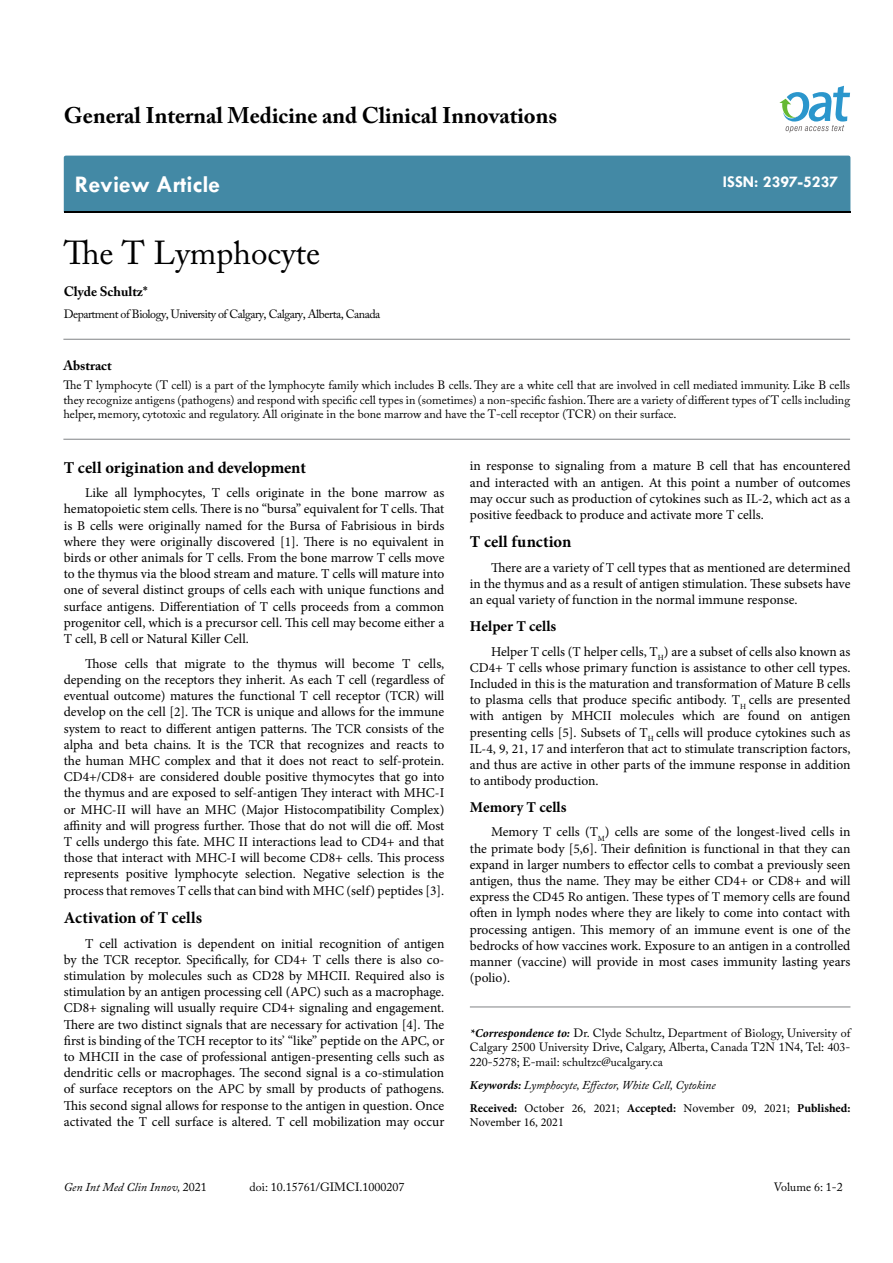
<style>
.page{position:relative;width:893px;height:1263px;background:#fff}
.page>*{position:absolute;margin:0;border:0;box-sizing:border-box;transform-origin:0 0}
.t1{font:33px "Adobe Caslon Pro";color:#000}
.t2{font:700 24px "Tw Cen";color:#fff}
.t3{font:700 22.5px "Adobe Caslon Pro";color:#000}
.t4{font:700 16.5px "Minion Pro";color:#000}
.t5{font:700 16.5px "Tw Cen";color:#fff}
.t6{font:700 15px "Minion Pro";color:#000}
.t7{font:13.5px/16.2px "Minion Pro";color:#000;text-align:justify}
.t8{font:700 13.5px "Adobe Caslon Pro";color:#000}
.t9{font:12px/14.4px "Adobe Caslon Pro";color:#000;text-align:justify}
.t10{font:12px/14.4px "Minion Pro";color:#000}
.t11{font:italic 12px "Adobe Caslon Pro";color:#000}
.t12{font:12px "Adobe Caslon Pro";letter-spacing:-.04em;color:#000}
.s1{font-family:"Minion Pro";font-weight:700;font-style:italic}
.s2{font-family:"Minion Pro";font-weight:700}
.s3{font-weight:700}
.s4{font-style:normal}
</style>
<div class="page">
<div style="left:64px;top:156px;width:786px;height:56px;background:#4389a5"></div>
<svg style="left:779px;top:86px;width:71px;height:47px"></svg>
<hr style="left:63px;top:339px;width:787px;height:1px;background:#808285">
<hr style="left:63px;top:439px;width:787px;height:1px;background:#808285">
<hr style="left:470px;top:1007px;width:380px;height:1px;background:#808285">
<h3 class="t3" style="left:64px;top:102px;width:495px">General Internal Medicine and Clinical Innovations</h3>
<h2 class="t2" style="left:75px;top:170px;width:147px">Review Article</h2>
<p class="t5" style="left:723px;top:172px;width:117px">ISSN: 2397-5237</p>
<h1 class="t1" style="left:64px;top:233px;width:258px">The T Lymphocyte</h1>
<p class="t8" style="left:64px;top:283px;width:85px">Clyde Schultz*</p>
<p class="t12" style="left:64px;top:307px;width:318px">Department of Biology, University of Calgary, Calgary, Alberta, Canada</p>
<p class="t8" style="left:63px;top:358px;width:50px">Abstract</p>
<p class="t9" style="left:63px;top:378px;width:788px">The T lymphocyte (T cell) is a part of the lymphocyte family which includes B cells. They are a white cell that are involved in cell mediated immunity. Like B cells they recognize antigens (pathogens) and respond with specific cell types in (sometimes) a non-specific fashion. There are a variety of different types of T cells including helper, memory, cytotoxic and regulatory. All originate in the bone marrow and have the T-cell receptor (TCR) on their surface.</p>
<p class="t4" style="left:64px;top:456px;width:244px">T cell origination and development</p>
<p class="t7" style="left:64px;top:485px;width:382px;text-indent:21px">Like all lymphocytes, T cells originate in the bone marrow as hematopoietic stem cells. There is no “bursa” equivalent for T cells. That is B cells were originally named for the Bursa of Fabrisious in birds where they were originally discovered [1]. There is no equivalent in birds or other animals for T cells. From the bone marrow T cells move to the thymus via the blood stream and mature. T cells will mature into one of several distinct groups of cells each with unique functions and surface antigens. Differentiation of T cells proceeds from a common progenitor cell, which is a precursor cell. This cell may become either a T cell, B cell or Natural Killer Cell.</p>
<p class="t7" style="left:64px;top:655px;width:382px;text-indent:21px">Those cells that migrate to the thymus will become T cells, depending on the receptors they inherit. As each T cell (regardless of eventual outcome) matures the functional T cell receptor (TCR) will develop on the cell [2]. The TCR is unique and allows for the immune system to react to different antigen patterns. The TCR consists of the alpha and beta chains. It is the TCR that recognizes and reacts to the human MHC complex and that it does not react to self-protein.<br>CD4+/CD8+ are considered double positive thymocytes that go into the thymus and are exposed to self-antigen They interact with MHC-I or MHC-II will have an MHC (Major Histocompatibility Complex) affinity and will progress further. Those that do not will die off. Most T cells undergo this fate. MHC II interactions lead to CD4+ and that those that interact with MHC-I will become CD8+ cells. This process represents positive lymphocyte selection. Negative selection is the process that removes T cells that can bind with MHC (self) peptides [3].</p>
<p class="t4" style="left:64px;top:906px;width:140px">Activation of T cells</p>
<p class="t7" style="left:64px;top:935px;width:382px;text-indent:21px">T cell activation is dependent on initial recognition of antigen by the TCR receptor. Specifically, for CD4+ T cells there is also co&shy;stimulation by molecules such as CD28 by MHCII. Required also is stimulation by an antigen processing cell (APC) such as a macrophage.<br>CD8+ signaling will usually require CD4+ signaling and engagement.<br>There are two distinct signals that are necessary for activation [4]. The first is binding of the TCH receptor to its’ “like” peptide on the APC, or to MHCII in the case of professional antigen-presenting cells such as dendritic cells or macrophages. The second signal is a co-stimulation of surface receptors on the APC by small by products of pathogens.<br>This second signal allows for response to the antigen in question. Once activated the T cell surface is altered. T cell mobilization may occur</p>
<p class="t7" style="left:470px;top:458px;width:382px">in response to signaling from a mature B cell that has encountered and interacted with an antigen. At this point a number of outcomes may occur such as production of cytokines such as IL-2, which act as a positive feedback to produce and activate more T cells.</p>
<p class="t4" style="left:470px;top:530px;width:103px">T cell function</p>
<p class="t7" style="left:470px;top:560px;width:382px;text-indent:21px">There are a variety of T cell types that as mentioned are determined in the thymus and as a result of antigen stimulation. These subsets have an equal variety of function in the normal immune response.</p>
<p class="t6" style="left:470px;top:615px;width:88px">Helper T cells</p>
<p class="t7" style="left:470px;top:643px;width:382px;text-indent:21px">Helper T cells (T helper cells, T<sub>H</sub>) are a subset of cells also known as CD4+ T cells whose primary function is assistance to other cell types.<br>Included in this is the maturation and transformation of Mature B cells to plasma cells that produce specific antibody. T<sub>H</sub> cells are presented with antigen by MHCII molecules which are found on antigen presenting cells [5]. Subsets of T<sub>H</sub> cells will produce cytokines such as IL-4, 9, 21, 17 and interferon that act to stimulate transcription factors, and thus are active in other parts of the immune response in addition to antibody production.</p>
<p class="t6" style="left:470px;top:796px;width:98px">Memory T cells</p>
<p class="t7" style="left:470px;top:824px;width:382px;text-indent:21px">Memory T cells (T<sub>M</sub>) cells are some of the longest-lived cells in the primate body [5,6]. Their definition is functional in that they can expand in larger numbers to effector cells to combat a previously seen antigen, thus the name. They may be either CD4+ or CD8+ and will express the CD45 Ro antigen. These types of T memory cells are found often in lymph nodes where they are likely to come into contact with processing antigen. This memory of an immune event is one of the bedrocks of how vaccines work. Exposure to an antigen in a controlled manner (vaccine) will provide in most cases immunity lasting years (polio).</p>
<p class="t9" style="left:470px;top:1026px;width:382px"><span class="s1">*Correspondence to:</span> Dr. Clyde Schultz, Department of Biology, University of Calgary 2500 University Drive, Calgary, Alberta, Canada T2N 1N4, Tel: 403- 220-5278; E-mail: schultzc@ucalgary.ca</p>
<p class="t11" style="left:470px;top:1077px;width:247px"><span class="s2">Keywords:</span> Lymphocyte, Effector, White Cell, Cytokine</p>
<p class="t10" style="left:470px;top:1101px;width:382px"><span class="s3">Received:</span> October 26, 2021; <span class="s3">Accepted:</span> November 09, 2021; <span class="s3">Published:<br></span>November 16, 2021</p>
<p class="t11" style="left:64px;top:1180px;width:145px">Gen Int Med Clin Innov, <span class="s4">2021</span></p>
<p class="t9" style="left:250px;top:1180px;width:156px">doi: 10.15761/GIMCI.1000207</p>
<p class="t9" style="left:774px;top:1180px;width:71px">Volume 6: 1-2</p>
</div>
